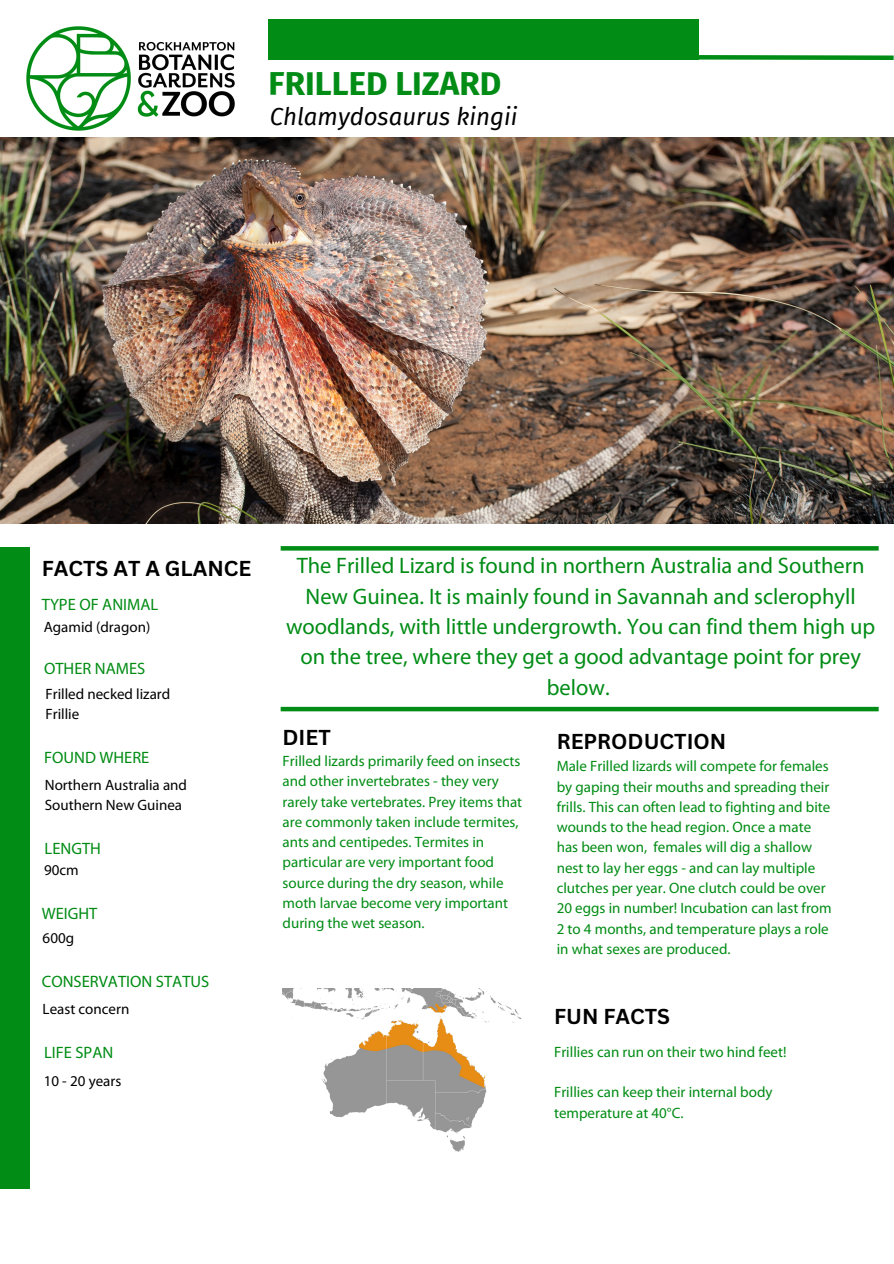
<style>
.page{position:relative;width:894px;height:1264px;background:#fff}
.page>*{position:absolute;margin:0;border:0;box-sizing:border-box;transform-origin:0 0}
.t1{font:700 33px "Fira Sans";color:#008c15}
.t2{font:italic 24px "Fira Sans";color:#000}
.t3{font:22.5px/30.5px "Myriad Pro";color:#008c15;text-align:center}
.t4{font:700 21px "Canva Sans";color:#000}
.t5{font:16.5px "Myriad Pro";color:#008c14}
.t6{font:15px/20.2px "Myriad Pro";color:#008c14}
.t7{font:15px/20.2px "Myriad Pro";color:#000}
</style>
<div class="page">
<div style="left:268px;top:19px;width:430px;height:41px;background:#008c15"></div>
<svg style="left:698px;top:53px;width:195px;height:7px"></svg>
<div style="left:0;top:546px;width:30px;height:642px;background:#008c15"></div>
<svg style="left:280px;top:546px;width:598px;height:4px;background:#068e1b"></svg>
<div style="left:280px;top:706px;width:598px;height:5px;background:#008c15"></div>
<img style="left:26px;top:26px;width:209px;height:105px">
<img style="left:282px;top:988px;width:240px;height:164px">
<img style="left:0;top:137px;width:893px;height:386px">
<p class="t1" style="left:268px;top:64px;width:234px">FRILLED LIZARD</p>
<p class="t2" style="left:270px;top:103px;width:249px">Chlamydosaurus kingii</p>
<p class="t4" style="left:42px;top:553px;width:211px">FACTS AT A GLANCE</p>
<p class="t5" style="left:42px;top:597px;width:118px">TYPE OF ANIMAL</p>
<p class="t7" style="left:44px;top:618px;width:108px">Agamid (dragon)</p>
<p class="t5" style="left:44px;top:661px;width:103px">OTHER NAMES</p>
<p class="t7" style="left:45px;top:685px;width:126px">Frilled necked lizard</p>
<p class="t7" style="left:45px;top:705px;width:35px">Frillie</p>
<p class="t5" style="left:44px;top:750px;width:107px">FOUND WHERE</p>
<p class="t7" style="left:45px;top:776px;width:144px">Northern Australia and<br>Southern New Guinea</p>
<p class="t5" style="left:45px;top:842px;width:58px">LENGTH</p>
<p class="t7" style="left:44px;top:861px;width:36px">90cm</p>
<p class="t5" style="left:42px;top:906px;width:57px">WEIGHT</p>
<p class="t7" style="left:43px;top:929px;width:33px">600g</p>
<p class="t5" style="left:42px;top:974px;width:169px">CONSERVATION STATUS</p>
<p class="t7" style="left:43px;top:1000px;width:88px">Least concern</p>
<p class="t5" style="left:44px;top:1046px;width:71px">LIFE SPAN</p>
<p class="t7" style="left:44px;top:1071px;width:79px">10 - 20 years</p>
<p class="t3" style="left:286px;top:552px;width:590px">The Frilled Lizard is found in northern Australia and Southern New Guinea. It is mainly found in Savannah and sclerophyll woodlands, with little undergrowth. You can find them high up on the tree, where they get a good advantage point for prey below.</p>
<p class="t4" style="left:282px;top:722px;width:50px">DIET</p>
<p class="t6" style="left:282px;top:752px;width:241px">Frilled lizards primarily feed on insects and other invertebrates - they very rarely take vertebrates. Prey items that are commonly taken include termites, ants and centipedes. Termites in particular are very important food source during the dry season, while moth larvae become very important during the wet season.</p>
<p class="t4" style="left:556px;top:726px;width:171px">REPRODUCTION</p>
<p class="t6" style="left:556px;top:757px;width:276px">Male Frilled lizards will compete for females by gaping their mouths and spreading their frills. This can often lead to fighting and bite wounds to the head region. Once a mate has been won, females will dig a shallow nest to lay her eggs - and can lay multiple clutches per year. One clutch could be over 20 eggs in number! Incubation can last from 2 to 4 months, and temperature plays a role in what sexes are produced.</p>
<p class="t4" style="left:554px;top:1001px;width:117px">FUN FACTS</p>
<p class="t6" style="left:554px;top:1042px;width:234px">Frillies can run on their two hind feet!</p>
<p class="t6" style="left:554px;top:1083px;width:220px">Frillies can keep their internal body temperature at 40°C.</p>
</div>
